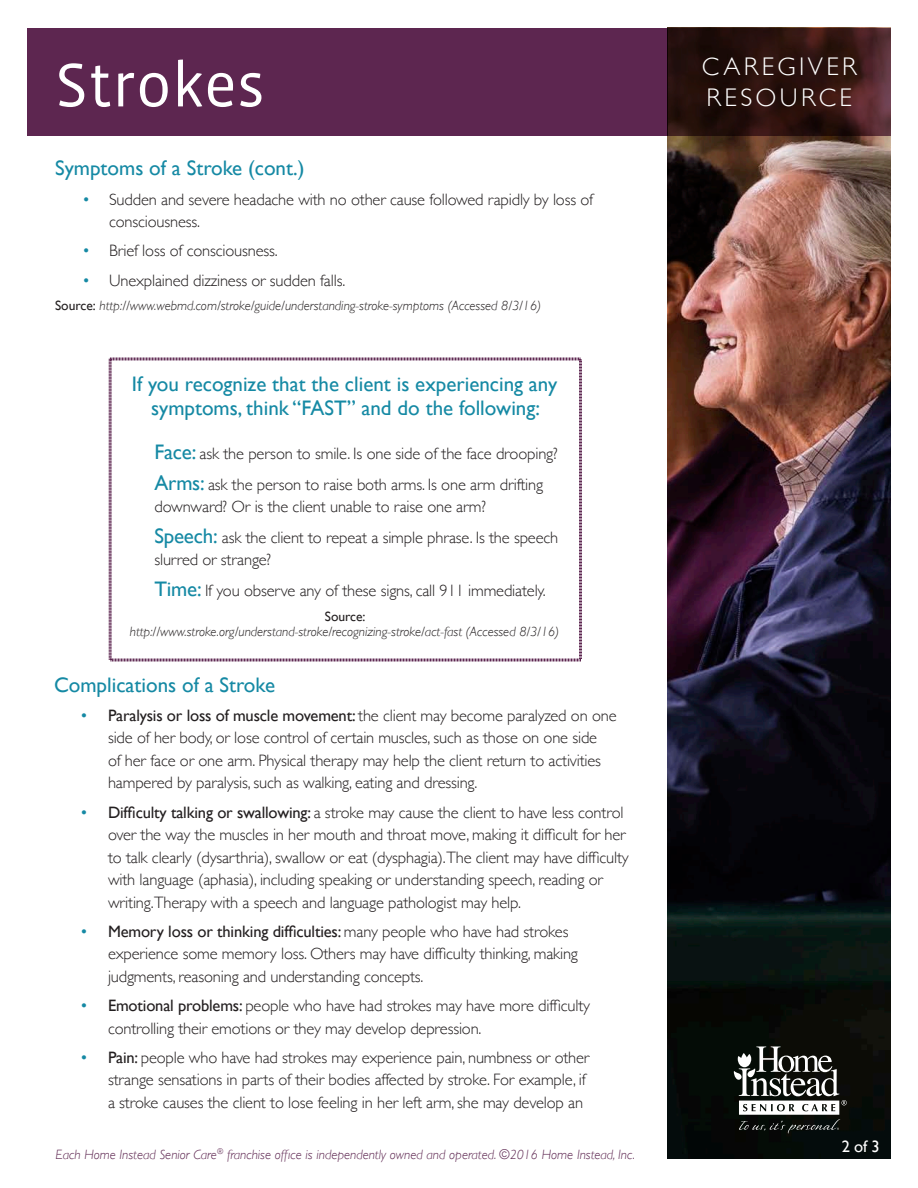
<style>
.page{position:relative;width:918px;height:1188px;background:#fff}
.page>*{position:absolute;margin:0;border:0;box-sizing:border-box;transform-origin:0 0}
.t1{font:63px "Vista Sans Alt";color:#fff}
.t2{font:300 25.5px/31.5px "Gill Sans";letter-spacing:.13em;color:#fff}
.Paragraph_Style_1{font:21px/24px "Gill Sans";color:#1589a4;text-align:center}
.Pink_Bullets{font:300 16.5px/22.5px "Gill Sans";letter-spacing:-.01em;color:#231f20}
.Pink_Bullets-2{font:16.5px "Gill Sans";color:#fff}
.Paragraph_Style_1-2{font:italic 300 13.5px "Gill Sans";color:#231f20}
.t3{font:italic 300 13.5px "Gill Sans";color:#5d2650}
.Paragraph_Style_1-3{font:13.5px "Gill Sans";color:#231f20}
.s1{color:#1589a4}
.s2{font-weight:400;font-style:normal}
.s3{font-weight:400;font-size:21px;color:#1589a4}
.s4{font-weight:400;color:#1589a4}
.s5{font-weight:400}
</style>
<div class="page">
<img style="left:667px;top:27px;width:224px;height:1132px">
<svg style="left:668px;top:28px;width:223px;height:108px;background:#2f1512"></svg>
<div style="left:27px;top:28px;width:641px;height:108px;background:#5d2650"></div>
<svg style="left:734px;top:1047px;width:113px;height:87px"></svg>
<svg style="left:108px;top:357px;width:474px;height:305px"></svg>
<p class="t1" style="left:55px;top:53px;width:211px">Strokes</p>
<p class="Paragraph_Style_1" style="left:55px;top:156px;width:251px">Symptoms of a Stroke (cont.)</p>
<p class="Pink_Bullets" style="left:109px;top:187px;width:486px;text-indent:-27px"><span class="s1">•</span> Sudden and severe headache with no other cause followed rapidly by loss of consciousness.</p>
<p class="Pink_Bullets" style="left:82px;top:239px;width:197px"><span class="s1">•</span> Brief loss of consciousness.</p>
<p class="Pink_Bullets" style="left:82px;top:268px;width:265px"><span class="s1">•</span> Unexplained dizziness or sudden falls.</p>
<p class="Paragraph_Style_1-2" style="left:55px;top:298px;width:488px"><span class="s2">Source:</span> http://www.webmd.com/stroke/guide/understanding-stroke-symptoms (Accessed 8/3/16)</p>
<p class="Paragraph_Style_1" style="left:132px;top:372px;width:427px">If you recognize that the client is experiencing any symptoms, think “FAST” and do the following:</p>
<p class="Pink_Bullets" style="left:154px;top:442px;width:405px"><span class="s3">Face:</span> ask the person to smile. Is one side of the face drooping?</p>
<p class="Pink_Bullets" style="left:154px;top:472px;width:390px"><span class="s3">Arms:</span> ask the person to raise both arms. Is one arm drifting downward? Or is the client unable to raise one arm?</p>
<p class="Pink_Bullets" style="left:154px;top:526px;width:405px"><span class="s3">Speech:</span> ask the client to repeat a simple phrase. Is the speech slurred or strange?</p>
<p class="Pink_Bullets" style="left:154px;top:579px;width:393px"><span class="s3">Time:</span> If you observe any of these signs, call 911 immediately.</p>
<p class="Paragraph_Style_1-3" style="left:325px;top:608px;width:42px">Source:</p>
<p class="Paragraph_Style_1-2" style="left:130px;top:624px;width:431px">http://www.stroke.org/understand-stroke/recognizing-stroke/act-fast (Accessed 8/3/16)</p>
<p class="Paragraph_Style_1" style="left:54px;top:672px;width:223px">Complications of a Stroke</p>
<p class="Pink_Bullets" style="left:108px;top:703px;width:510px;text-indent:-27px"><span class="s4">•</span> <span class="s5">Paralysis or loss of muscle movement:</span> the client may become paralyzed on one side of her body, or lose control of certain muscles, such as those on one side<br>of her face or one arm. Physical therapy may help the client return to activities hampered by paralysis, such as walking, eating and dressing.</p>
<p class="Pink_Bullets" style="left:108px;top:800px;width:522px;text-indent:-27px"><span class="s4">•</span> <span class="s5">Difficulty talking or swallowing:</span> a stroke may cause the client to have less control over the way the muscles in her mouth and throat move, making it difficult for her to talk clearly (dysarthria), swallow or eat (dysphagia).The client may have difficulty with language (aphasia), including speaking or understanding speech, reading or writing.Therapy with a speech and language pathologist may help.</p>
<p class="Pink_Bullets" style="left:108px;top:919px;width:472px;text-indent:-27px"><span class="s4">•</span> <span class="s5">Memory loss or thinking difficulties:</span> many people who have had strokes experience some memory loss. Others may have difficulty thinking, making judgments, reasoning and understanding concepts.</p>
<p class="Pink_Bullets" style="left:108px;top:994px;width:484px;text-indent:-27px"><span class="s4">•</span> <span class="s5">Emotional problems:</span> people who have had strokes may have more difficulty controlling their emotions or they may develop depression.</p>
<p class="Pink_Bullets" style="left:108px;top:1045px;width:483px;text-indent:-27px"><span class="s4">•</span> <span class="s5">Pain:</span> people who have had strokes may experience pain, numbness or other strange sensations in parts of their bodies affected by stroke. For example, if a stroke causes the client to lose feeling in her left arm, she may develop an</p>
<p class="t3" style="left:56px;top:1147px;width:581px">Each Home Instead Senior Care<sup>®</sup> franchise office is independently owned and operated. ©2016 Home Instead, Inc.</p>
<p class="t2" style="left:702px;top:50px;width:156px">CAREGIVER<br>RESOURCE</p>
<p class="Pink_Bullets-2" style="left:842px;top:1137px;width:40px">2 of 3</p>
</div>
